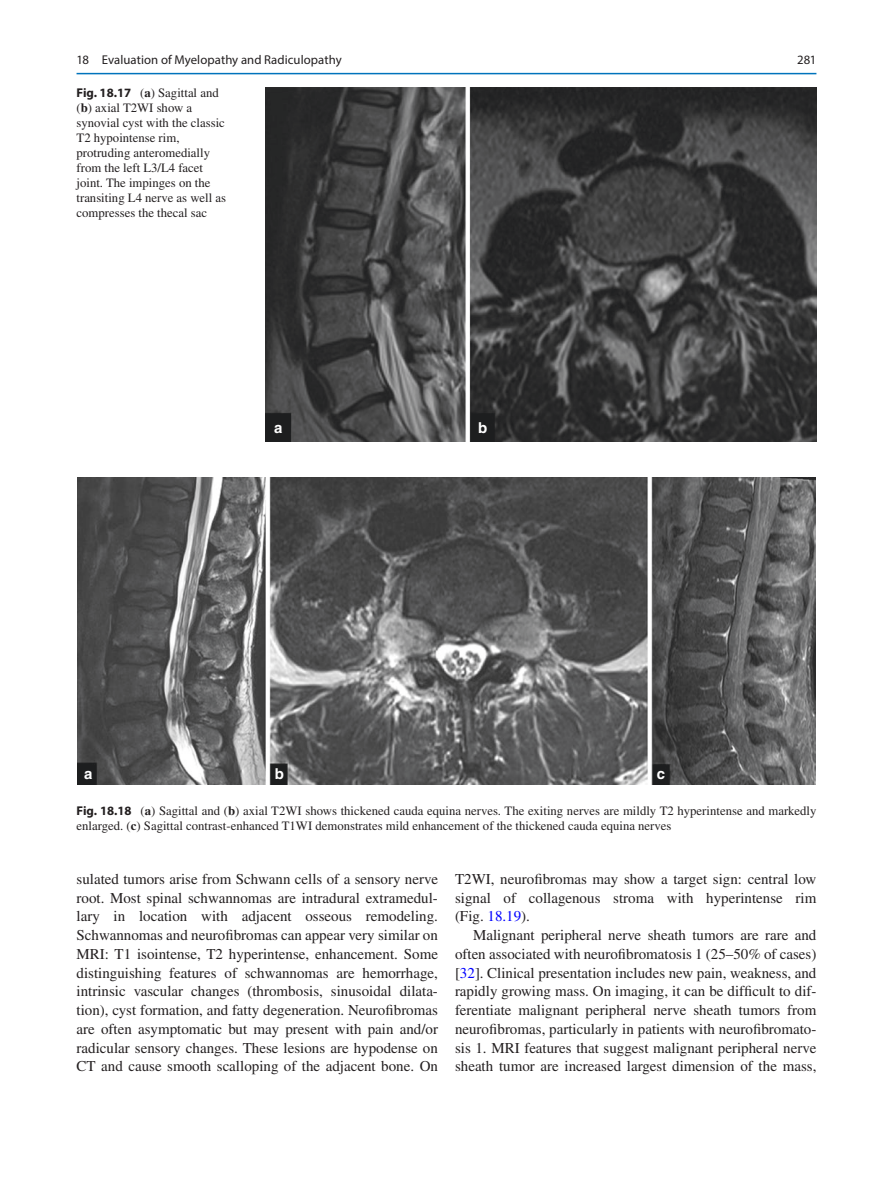
<style>
.page{position:relative;width:893px;height:1187px;background:#fff}
.page>*{position:absolute;margin:0;border:0;box-sizing:border-box;transform-origin:0 0}
.Text{font:15px/18.8px "Times LT Std";color:#231f20;text-align:justify}
.t1{font:15px "Helvetica LT Std Bold 4";color:#fff}
.t2{font:15px "Helvetica LT Std Bold 5";color:#fff}
.t3{font:12.75px/15px "Times LT Std";color:#231f20}
.t4{font:12.75px "Myriad Pro";letter-spacing:.005em;color:#231f20}
.s1{font-family:"Myriad Pro";font-weight:700}
.s2{font-weight:700}
.s3{color:#00f}
</style>
<div class="page">
<img style="left:266px;top:88px;width:550px;height:353px">
<img style="left:78px;top:477px;width:737px;height:307px">
<hr style="left:77px;top:73px;width:739px;height:1px;background:#0073bc">
<p class="t4" style="left:77px;top:52px;width:267px">18 Evaluation of Myelopathy and Radiculopathy</p>
<p class="t3" style="left:77px;top:85px;width:151px"><span class="s1">Fig. 18.17</span> (<span class="s2">a</span>) Sagittal and (<span class="s2">b</span>) axial T2WI show a synovial cyst with the classic<br>T2 hypointense rim, protruding anteromedially from the left L3/L4 facet joint. The impinges on the transiting L4 nerve as well as compresses the thecal sac</p>
<p class="t2" style="left:274px;top:418px;width:10px">a</p>
<p class="t2" style="left:478px;top:418px;width:11px">b</p>
<p class="t4" style="left:797px;top:52px;width:21px">281</p>
<p class="t1" style="left:84px;top:764px;width:10px">a</p>
<p class="t1" style="left:275px;top:764px;width:11px">b</p>
<p class="t1" style="left:657px;top:764px;width:10px">c</p>
<p class="t3" style="left:77px;top:802px;width:741px"><span class="s1">Fig. 18.18</span> (<span class="s2">a</span>) Sagittal and (<span class="s2">b</span>) axial T2WI shows thickened cauda equina nerves. The exiting nerves are mildly T2 hyperintense and markedly enlarged. (<span class="s2">c</span>) Sagittal contrast-enhanced T1WI demonstrates mild enhancement of the thickened cauda equina nerves</p>
<p class="Text" style="left:77px;top:869px;width:363px">sulated tumors arise from Schwann cells of a sensory nerve root. Most spinal schwannomas are intradural extramedul&shy;lary in location with adjacent osseous remodeling.<br>Schwannomas and neurofibromas can appear very similar on MRI: T1 isointense, T2 hyperintense, enhancement. Some distinguishing features of schwannomas are hemorrhage, intrinsic vascular changes (thrombosis, sinusoidal dilata&shy;tion), cyst formation, and fatty degeneration. Neurofibromas are often asymptomatic but may present with pain and/or radicular sensory changes. These lesions are hypodense on CT and cause smooth scalloping of the adjacent bone. On</p>
<p class="Text" style="left:455px;top:869px;width:363px">T2WI, neurofibromas may show a target sign: central low signal of collagenous stroma with hyperintense rim (Fig. <span class="s3">18.19</span>).</p>
<p class="Text" style="left:455px;top:925px;width:363px;text-indent:18px">Malignant peripheral nerve sheath tumors are rare and often associated with neurofibromatosis 1 (25–50% of cases) [<span class="s3">32</span>]. Clinical presentation includes new pain, weakness, and rapidly growing mass. On imaging, it can be difficult to dif&shy;ferentiate malignant peripheral nerve sheath tumors from neurofibromas, particularly in patients with neurofibromato&shy;sis 1. MRI features that suggest malignant peripheral nerve sheath tumor are increased largest dimension of the mass,</p>
</div>
